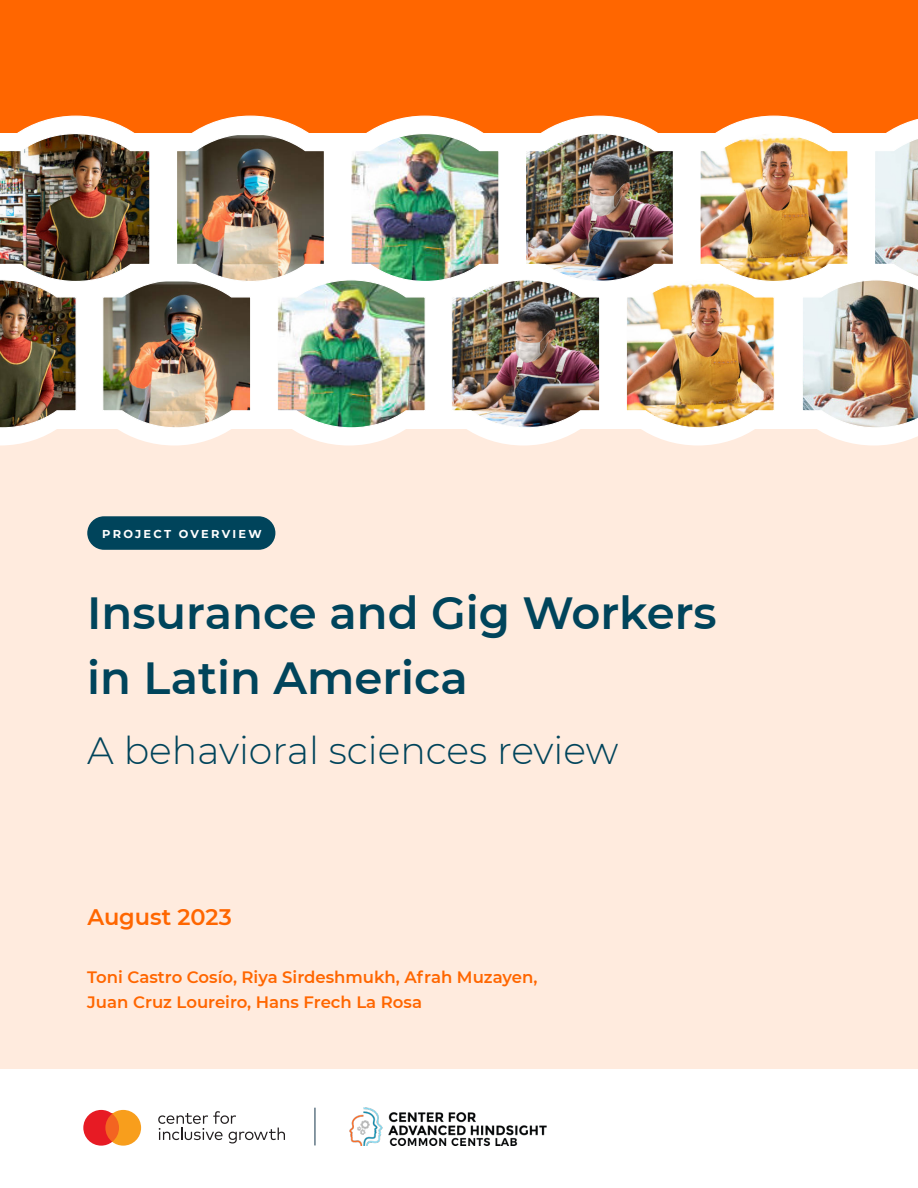
<style>
.page{position:relative;width:918px;height:1188px;background:#fff}
.page>*{position:absolute;margin:0;border:0;box-sizing:border-box;transform-origin:0 0}
.t1{font:600 45px/64.5px "Montserrat";color:#00445b}
.t2{font:300 37.8px "Montserrat";color:#00445b}
.t3{font:600 22.5px "Montserrat";color:#f60}
.t4{font:600 16.5px/25.5px "Montserrat";color:#f60}
.t5{font:700 11.4px "Montserrat";letter-spacing:.195em;color:#fff}
</style>
<div class="page">
<div style="left:0;top:418px;width:918px;height:651px;background:#ffebde"></div>
<div style="left:0;top:0;width:918px;height:157px;background:#f60"></div>
<img style="left:0;top:115px;width:918px;height:331px">
<div style="left:87px;top:516px;width:188px;height:34px;background:#00445b;border-radius:17px"></div>
<img style="left:350px;top:1107px;width:197px;height:38px">
<hr style="left:315px;top:1108px;width:1px;height:37px;background:#133449">
<svg style="left:83px;top:1110px;width:58px;height:36px;background:#f27845"></svg>
<svg style="left:158px;top:1111px;width:127px;height:32px"></svg>
<p class="t5" style="left:102px;top:526px;width:161px">PROJECT OVERVIEW</p>
<p class="t1" style="left:87px;top:579px;width:631px">Insurance and Gig Workers in Latin America</p>
<p class="t2" style="left:87px;top:725px;width:533px">A behavioral sciences review</p>
<p class="t3" style="left:87px;top:902px;width:146px">August 2023</p>
<p class="t4" style="left:87px;top:963px;width:452px">Toni Castro Cosío, Riya Sirdeshmukh, Afrah Muzayen,<br>Juan Cruz Loureiro, Hans Frech La Rosa</p>
</div>
